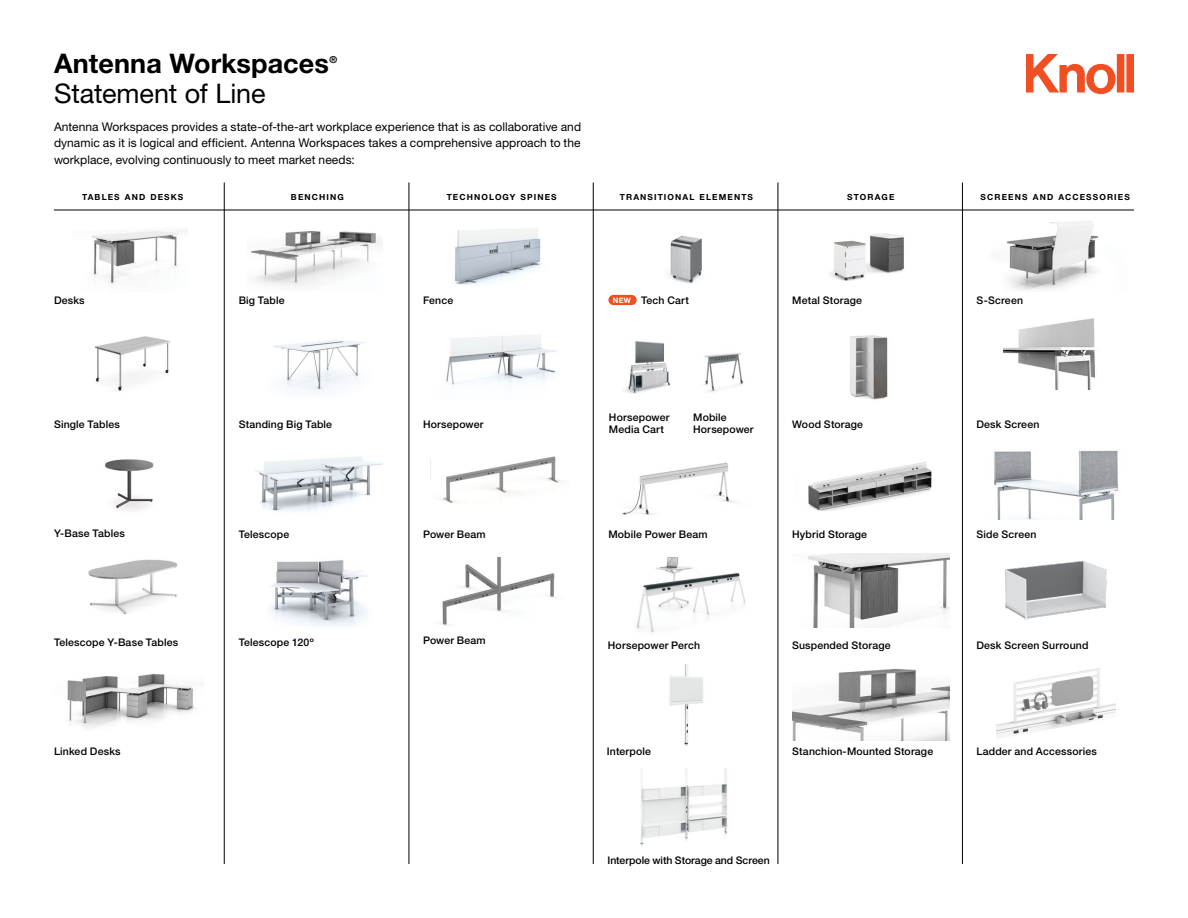
<style>
.page{position:relative;width:1188px;height:918px;background:#fff}
.page>*{position:absolute;margin:0;border:0;box-sizing:border-box;transform-origin:0 0}
.t1{font:700 27px "Helvetica Neue LT Std";color:#000}
.t2{font:27px "Helvetica Neue LT Std";letter-spacing:-.005em;color:#000}
.t3{font:12px/16.5px "Helvetica Neue LT Std";letter-spacing:.005em;color:#000;text-align:justify}
.t4{font:500 10.5px/12px "Helvetica Neue LT Std";letter-spacing:.015em;color:#000}
.t5{font:500 10.5px "Helvetica Neue LT Std";letter-spacing:-.005em;color:#000}
.t6{font:700 9.6px "Helvetica Neue LT Std";color:#000}
.t7{font:700 8.4px "Helvetica Neue LT Std";letter-spacing:.13em;color:#000}
.s1{font-weight:700;font-size:7.5px;color:#fff}
</style>
<div class="page">
<img style="left:91px;top:230px;width:96px;height:55px">
<img style="left:251px;top:231px;width:131px;height:55px">
<img style="left:454px;top:228px;width:88px;height:57px">
<img style="left:830px;top:233px;width:74px;height:48px">
<img style="left:669px;top:235px;width:33px;height:49px">
<img style="left:1007px;top:221px;width:91px;height:69px">
<img style="left:997px;top:668px;width:118px;height:67px">
<img style="left:1005px;top:560px;width:102px;height:60px">
<img style="left:624px;top:341px;width:120px;height:53px">
<img style="left:95px;top:336px;width:76px;height:55px">
<img style="left:273px;top:340px;width:93px;height:53px">
<img style="left:446px;top:335px;width:112px;height:51px">
<img style="left:850px;top:335px;width:38px;height:65px">
<img style="left:1004px;top:318px;width:91px;height:71px">
<img style="left:994px;top:450px;width:125px;height:69px">
<img style="left:622px;top:462px;width:112px;height:53px">
<img style="left:105px;top:459px;width:49px;height:52px">
<img style="left:255px;top:456px;width:127px;height:56px">
<img style="left:440px;top:456px;width:123px;height:47px">
<img style="left:808px;top:462px;width:124px;height:49px">
<img style="left:636px;top:557px;width:110px;height:76px">
<img style="left:669px;top:665px;width:34px;height:80px">
<img style="left:440px;top:558px;width:116px;height:68px">
<img style="left:808px;top:554px;width:141px;height:73px">
<img style="left:640px;top:769px;width:87px;height:77px">
<img style="left:792px;top:668px;width:158px;height:73px">
<img style="left:88px;top:559px;width:90px;height:56px">
<img style="left:270px;top:560px;width:97px;height:66px">
<img style="left:67px;top:673px;width:128px;height:56px">
<hr style="left:224px;top:183px;width:1px;height:681px;background:#000">
<hr style="left:54px;top:210px;width:1080px;height:1px;background:#000">
<hr style="left:409px;top:183px;width:1px;height:681px;background:#000">
<hr style="left:593px;top:183px;width:1px;height:681px;background:#000">
<hr style="left:778px;top:183px;width:1px;height:681px;background:#000">
<hr style="left:962px;top:183px;width:1px;height:681px;background:#000">
<svg style="left:1026px;top:54px;width:90px;height:40px"></svg>
<div style="left:1117px;top:54px;width:7px;height:38px;background:#f04e23"></div>
<div style="left:1126px;top:54px;width:8px;height:38px;background:#f04e23"></div>
<svg style="left:608px;top:295px;width:29px;height:10px"></svg>
<h1 class="t1" style="left:54px;top:47px;width:276px">Antenna Workspaces</h1>
<p class="t6" style="left:330px;top:54px;width:9px">®</p>
<h1 class="t2" style="left:54px;top:78px;width:213px">Statement of Line</h1>
<p class="t3" style="left:54px;top:118px;width:529px">Antenna Workspaces provides a state-of-the-art workplace experience that is as collaborative and dynamic as it is logical and efficient. Antenna Workspaces takes a comprehensive approach to the workplace, evolving continuously to meet market needs:</p>
<p class="t7" style="left:82px;top:192px;width:103px">TABLES AND DESKS</p>
<p class="t7" style="left:291px;top:192px;width:54px">BENCHING</p>
<p class="t7" style="left:447px;top:192px;width:111px">TECHNOLOGY SPINES</p>
<p class="t7" style="left:620px;top:192px;width:135px">TRANSITIONAL ELEMENTS</p>
<p class="t7" style="left:847px;top:192px;width:49px">STORAGE</p>
<p class="t7" style="left:981px;top:192px;width:151px">SCREENS AND ACCESSORIES</p>
<p class="t4" style="left:54px;top:294px;width:32px">Desks</p>
<p class="t4" style="left:239px;top:294px;width:48px">Big Table</p>
<p class="t4" style="left:423px;top:294px;width:32px">Fence</p>
<p class="t4" style="left:613px;top:294px;width:78px"><span class="s1">NEW</span> Tech Cart</p>
<p class="t4" style="left:792px;top:294px;width:71px">Metal Storage</p>
<p class="t4" style="left:976px;top:294px;width:48px">S-Screen</p>
<p class="t4" style="left:54px;top:418px;width:67px">Single Tables</p>
<p class="t4" style="left:239px;top:418px;width:95px">Standing Big Table</p>
<p class="t4" style="left:423px;top:418px;width:62px">Horsepower</p>
<p class="t4" style="left:693px;top:412px;width:62px">Mobile<br>Horsepower</p>
<p class="t4" style="left:792px;top:418px;width:72px">Wood Storage</p>
<p class="t4" style="left:977px;top:418px;width:64px">Desk Screen</p>
<p class="t4" style="left:609px;top:412px;width:62px">Horsepower<br>Media Cart</p>
<p class="t4" style="left:54px;top:527px;width:72px">Y-Base Tables</p>
<p class="t4" style="left:239px;top:528px;width:52px">Telescope</p>
<p class="t4" style="left:423px;top:528px;width:64px">Power Beam</p>
<p class="t4" style="left:608px;top:528px;width:101px">Mobile Power Beam</p>
<p class="t4" style="left:792px;top:528px;width:76px">Hybrid Storage</p>
<p class="t4" style="left:977px;top:528px;width:61px">Side Screen</p>
<p class="t4" style="left:423px;top:634px;width:64px">Power Beam</p>
<p class="t4" style="left:54px;top:637px;width:126px">Telescope Y-Base Tables</p>
<p class="t4" style="left:239px;top:636px;width:77px">Telescope 120º</p>
<p class="t4" style="left:608px;top:639px;width:94px">Horsepower Perch</p>
<p class="t4" style="left:792px;top:639px;width:100px">Suspended Storage</p>
<p class="t4" style="left:977px;top:639px;width:113px">Desk Screen Surround</p>
<p class="t4" style="left:54px;top:745px;width:68px">Linked Desks</p>
<p class="t4" style="left:607px;top:745px;width:46px">Interpole</p>
<p class="t4" style="left:792px;top:745px;width:142px">Stanchion-Mounted Storage</p>
<p class="t4" style="left:977px;top:745px;width:122px">Ladder and Accessories</p>
<p class="t5" style="left:608px;top:854px;width:164px">Interpole with Storage and Screen</p>
</div>
